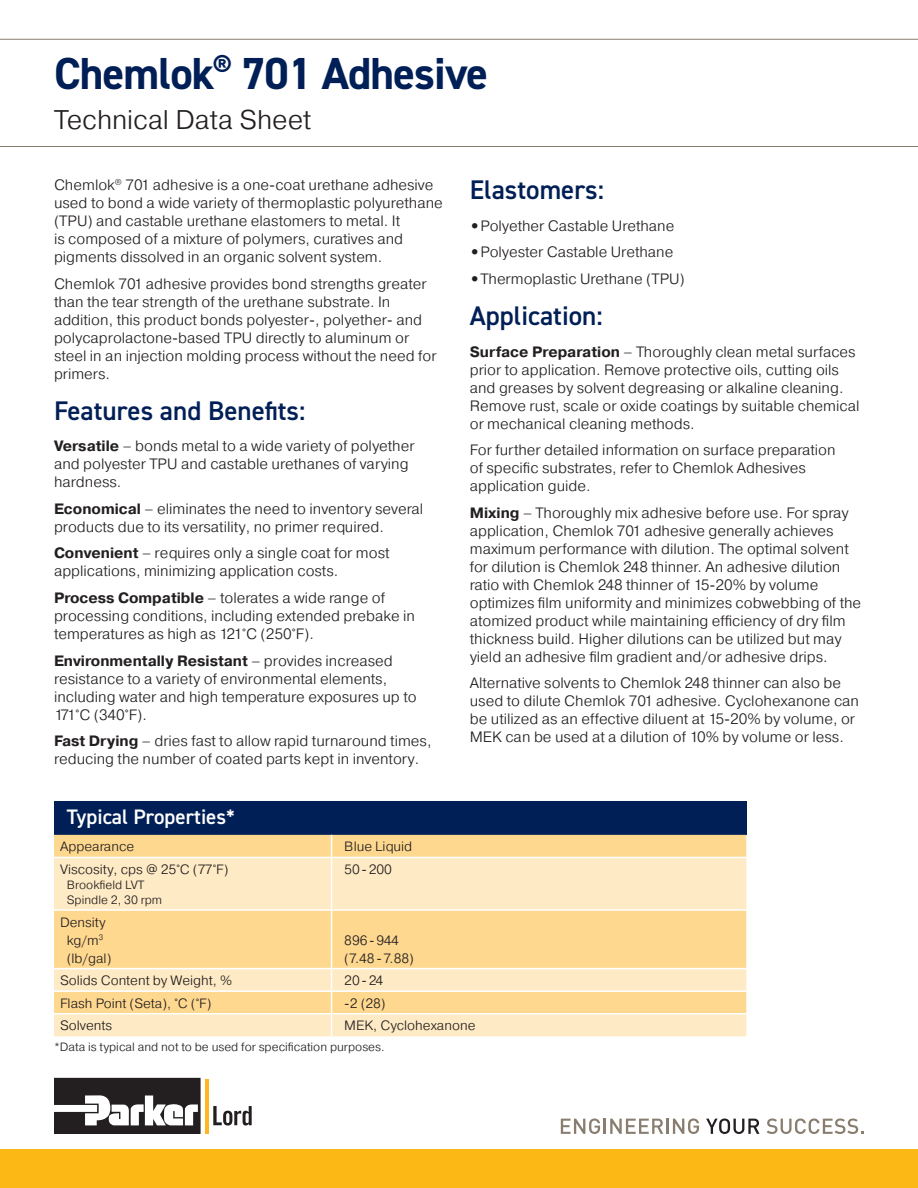
<style>
.page{position:relative;width:918px;height:1188px;background:#fff}
.page>*{position:absolute;margin:0;border:0;box-sizing:border-box;transform-origin:0 0}
.Headline{font:700 45px "DIN2014";letter-spacing:-.02em;color:#001f56}
.Section_Heading{font:600 27px "DIN2014";color:#001f56}
.Document_Type_Subhea{font:300 27px "Pragmatica";letter-spacing:-.005em;color:#231f20}
.Typical_Properties_h{font:600 21px "DIN2014";color:#fff}
.Body_copy{font:300 15px/18px "Pragmatica";color:#231f20}
.Bullet_lists{font:300 15px "Pragmatica";color:#231f20}
.Typical_Properites{font:300 13.5px "Pragmatica";color:#231f20}
.Typical_Properties{font:300 13.5px "Pragmatica";color:#231f20}
.Asterisk_Note{font:300 12px "Pragmatica";color:#231f20}
.Typical_Properties-2{font:300 12px "Pragmatica";color:#231f20}
.s1{font-weight:700}
</style>
<div class="page">
<svg style="left:0;top:39px;width:918px;height:108px"></svg>
<div style="left:0;top:1149px;width:918px;height:39px;background:#fcb814"></div>
<svg style="left:561px;top:1118px;width:102px;height:16px"></svg>
<hr style="left:666px;top:1119px;width:3px;height:15px;background:#887d6e">
<svg style="left:673px;top:1118px;width:26px;height:16px"></svg>
<svg style="left:706px;top:1118px;width:54px;height:16px"></svg>
<svg style="left:767px;top:1118px;width:97px;height:16px"></svg>
<svg style="left:54px;top:1078px;width:147px;height:56px"></svg>
<hr style="left:205px;top:1079px;width:4px;height:54px;background:#ffb620">
<svg style="left:213px;top:1106px;width:39px;height:20px"></svg>
<div style="left:54px;top:801px;width:692px;height:34px;background:#001f56"></div>
<div style="left:54px;top:835px;width:692px;height:22px;background:#fed88f"></div>
<svg style="left:54px;top:858px;width:692px;height:178px;background:#fee1ac"></svg>
<svg style="left:331px;top:835px;width:1px;height:22px"></svg>
<hr style="left:331px;top:858px;width:1px;height:51px;background:#fff">
<hr style="left:331px;top:911px;width:1px;height:57px;background:#fff">
<hr style="left:54px;top:968px;width:278px;height:1px;background:#fff">
<hr style="left:332px;top:968px;width:414px;height:1px;background:#fff">
<hr style="left:54px;top:990px;width:278px;height:2px;background:#fff">
<hr style="left:332px;top:990px;width:414px;height:2px;background:#fff">
<hr style="left:54px;top:1013px;width:278px;height:2px;background:#fff">
<hr style="left:332px;top:1013px;width:414px;height:2px;background:#fff">
<svg style="left:331px;top:969px;width:1px;height:67px"></svg>
<hr style="left:54px;top:909px;width:278px;height:2px;background:#fff">
<hr style="left:332px;top:909px;width:414px;height:2px;background:#fff">
<p class="Headline" style="left:54px;top:44px;width:436px">Chemlok<sup>®</sup> 701 Adhesive</p>
<p class="Document_Type_Subhea" style="left:54px;top:103px;width:259px">Technical Data Sheet</p>
<p class="Body_copy" style="left:54px;top:175px;width:390px">Chemlok<sup>®</sup> 701 adhesive is a one-coat urethane adhesive used to bond a wide variety of thermoplastic polyurethane (TPU) and castable urethane elastomers to metal. It<br>is composed of a mixture of polymers, curatives and pigments dissolved in an organic solvent system.</p>
<p class="Body_copy" style="left:54px;top:274px;width:384px">Chemlok 701 adhesive provides bond strengths greater than the tear strength of the urethane substrate. In addition, this product bonds polyester-, polyether- and polycaprolactone-based TPU directly to aluminum or steel in an injection molding process without the need for primers.</p>
<p class="Section_Heading" style="left:54px;top:392px;width:253px">Features and Benefits:</p>
<p class="Body_copy" style="left:54px;top:437px;width:362px"><span class="s1">Versatile</span> – bonds metal to a wide variety of polyether and polyester TPU and castable urethanes of varying hardness.</p>
<p class="Body_copy" style="left:54px;top:499px;width:371px"><span class="s1">Economical</span> – eliminates the need to inventory several products due to its versatility, no primer required.</p>
<p class="Body_copy" style="left:54px;top:544px;width:337px"><span class="s1">Convenient</span> – requires only a single coat for most applications, minimizing application costs.</p>
<p class="Body_copy" style="left:54px;top:589px;width:363px"><span class="s1">Process Compatible</span> – tolerates a wide range of processing conditions, including extended prebake in temperatures as high as 121°C (250°F).</p>
<p class="Body_copy" style="left:54px;top:651px;width:364px"><span class="s1">Environmentally Resistant</span> – provides increased resistance to a variety of environmental elements, including water and high temperature exposures up to 171°C (340°F).</p>
<p class="Body_copy" style="left:54px;top:732px;width:379px"><span class="s1">Fast Drying</span> – dries fast to allow rapid turnaround times, reducing the number of coated parts kept in inventory.</p>
<p class="Typical_Properties_h" style="left:67px;top:803px;width:170px">Typical Properties*</p>
<p class="Typical_Properites" style="left:60px;top:838px;width:76px">Appearance</p>
<p class="Typical_Properties" style="left:344px;top:838px;width:69px">Blue Liquid</p>
<p class="Typical_Properites" style="left:60px;top:861px;width:170px">Viscosity, cps @ 25°C (77°F)</p>
<p class="Typical_Properties-2" style="left:67px;top:877px;width:79px">Brookfield LVT</p>
<p class="Typical_Properties-2" style="left:67px;top:892px;width:97px">Spindle 2, 30 rpm</p>
<p class="Typical_Properties" style="left:344px;top:861px;width:49px">50-200</p>
<p class="Typical_Properites" style="left:60px;top:913px;width:47px">Density</p>
<p class="Typical_Properties" style="left:67px;top:931px;width:38px">kg/m<sup>3</sup></p>
<p class="Typical_Properties" style="left:67px;top:949px;width:46px">(lb/gal)</p>
<p class="Typical_Properties" style="left:344px;top:931px;width:56px">896-944</p>
<p class="Typical_Properties" style="left:344px;top:949px;width:71px">(7.48-7.88)</p>
<p class="Section_Heading" style="left:470px;top:172px;width:136px">Elastomers:</p>
<p class="Bullet_lists" style="left:470px;top:216px;width:206px"><span class="s1">•</span>Polyether Castable Urethane</p>
<p class="Bullet_lists" style="left:470px;top:243px;width:205px"><span class="s1">•</span>Polyester Castable Urethane</p>
<p class="Bullet_lists" style="left:470px;top:269px;width:217px"><span class="s1">•</span>Thermoplastic Urethane (TPU)</p>
<p class="Section_Heading" style="left:470px;top:298px;width:134px">Application:</p>
<p class="Body_copy" style="left:470px;top:342px;width:391px"><span class="s1">Surface Preparation</span> – Thoroughly clean metal surfaces prior to application. Remove protective oils, cutting oils and greases by solvent degreasing or alkaline cleaning.<br>Remove rust, scale or oxide coatings by suitable chemical or mechanical cleaning methods.</p>
<p class="Body_copy" style="left:470px;top:441px;width:367px">For further detailed information on surface preparation of specific substrates, refer to Chemlok Adhesives application guide.</p>
<p class="Body_copy" style="left:470px;top:503px;width:393px"><span class="s1">Mixing</span> – Thoroughly mix adhesive before use. For spray application, Chemlok 701 adhesive generally achieves maximum performance with dilution. The optimal solvent for dilution is Chemlok 248 thinner. An adhesive dilution ratio with Chemlok 248 thinner of 15-20% by volume optimizes film uniformity and minimizes cobwebbing of the atomized product while maintaining efficiency of dry film thickness build. Higher dilutions can be utilized but may yield an adhesive film gradient and/or adhesive drips.</p>
<p class="Body_copy" style="left:470px;top:674px;width:391px">Alternative solvents to Chemlok 248 thinner can also be used to dilute Chemlok 701 adhesive. Cyclohexanone can be utilized as an effective diluent at 15-20% by volume, or MEK can be used at a dilution of 10% by volume or less.</p>
<p class="Typical_Properites" style="left:60px;top:972px;width:174px">Solids Content by Weight, %</p>
<p class="Typical_Properties" style="left:344px;top:972px;width:41px">20-24</p>
<p class="Typical_Properites" style="left:60px;top:995px;width:153px">Flash Point (Seta), °C (°F)</p>
<p class="Typical_Properties" style="left:344px;top:995px;width:43px">-2 (28)</p>
<p class="Typical_Properites" style="left:60px;top:1017px;width:54px">Solvents</p>
<p class="Typical_Properties" style="left:344px;top:1017px;width:133px">MEK, Cyclohexanone</p>
<p class="Asterisk_Note" style="left:54px;top:1039px;width:332px">*Data is typical and not to be used for specification purposes.</p>
</div>
